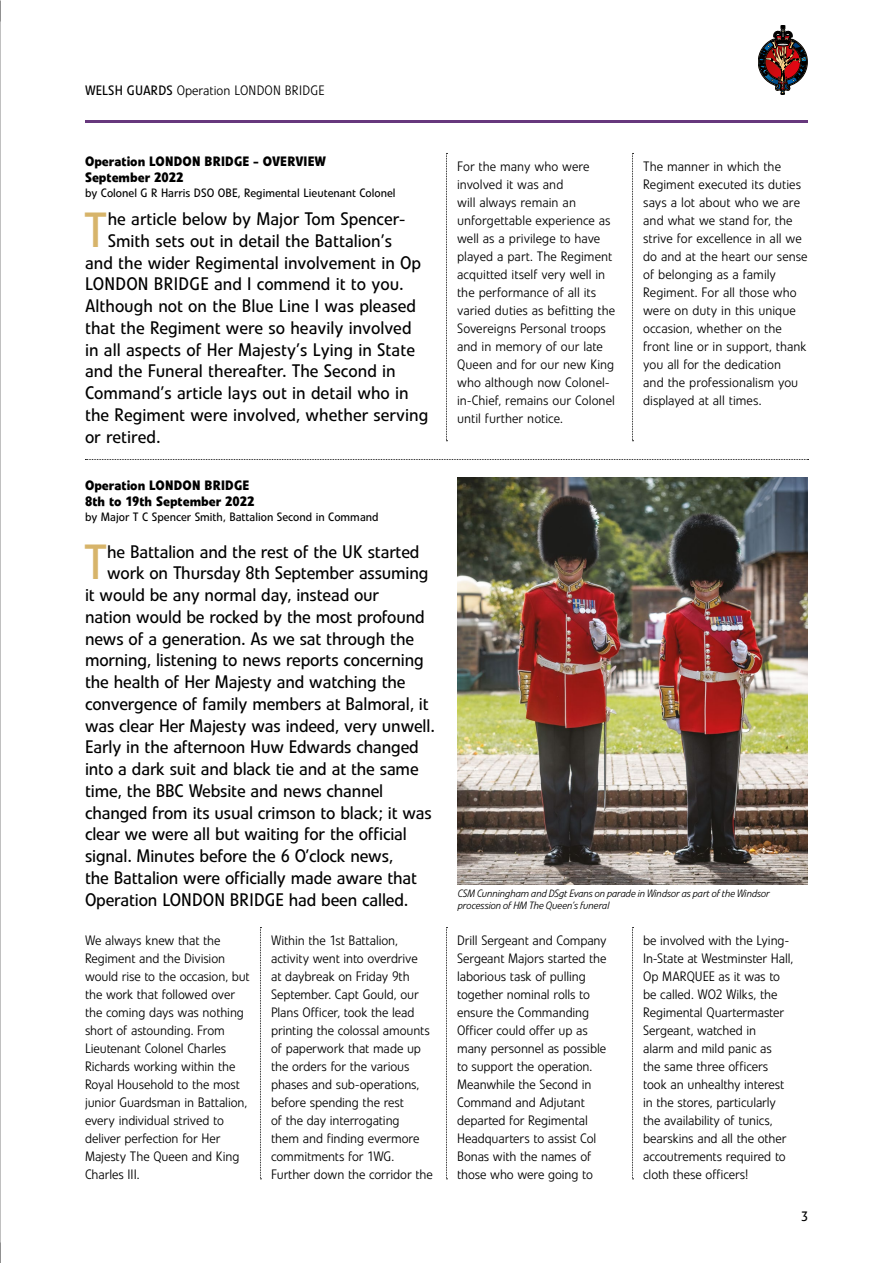
<style>
.page{position:relative;width:893px;height:1263px;background:#fff}
.page>*{position:absolute;margin:0;border:0;box-sizing:border-box;transform-origin:0 0}
.t1{font:48.75px "Evo BQ";color:#d7b46a}
.t2{font:18px "Evo BQ";letter-spacing:-.01em;color:#000}
.t3{font:13.5px/18px "Evo BQ Light";letter-spacing:-.005em;color:#000}
.t4{font:700 13.5px/16.2px "Evo BQ";color:#000}
.t5{font:13.5px "Evo BQ";color:#000}
.t6{font:12px "Evo BQ";color:#000}
.t7{font:italic 300 10.5px/12px "Evo BQ";letter-spacing:-.01em;color:#000}
.s1{font-family:"Evo BQ"}
</style>
<div class="page">
<hr style="left:85px;top:120px;width:723px;height:2px;background:#67387d">
<svg style="left:758px;top:25px;width:50px;height:70px"></svg>
<svg style="left:446px;top:153px;width:1px;height:288px"></svg>
<svg style="left:446px;top:927px;width:1px;height:252px"></svg>
<svg style="left:260px;top:927px;width:1px;height:252px"></svg>
<svg style="left:85px;top:459px;width:724px;height:1px"></svg>
<svg style="left:632px;top:153px;width:1px;height:288px"></svg>
<svg style="left:632px;top:927px;width:1px;height:252px"></svg>
<img style="left:457px;top:477px;width:351px;height:408px">
<p class="t3" style="left:85px;top:82px;width:241px"><span class="s1">WELSH GUARDS</span> Operation LONDON BRIDGE</p>
<p class="t4" style="left:85px;top:153px;width:243px">Operation LONDON BRIDGE - OVERVIEW<br>September 2022</p>
<p class="t6" style="left:85px;top:185px;width:312px">by Colonel G R Harris DSO OBE, Regimental Lieutenant Colonel</p>
<h1 class="t1" style="left:84px;top:201px;width:25px">T</h1>
<h2 class="t2" style="left:108px;top:208px;width:299px">he article below by Major Tom Spencer-</h2>
<h2 class="t2" style="left:108px;top:230px;width:286px">Smith sets out in detail the Battalion’s</h2>
<h2 class="t2" style="left:85px;top:252px;width:338px">and the wider Regimental involvement in Op</h2>
<h2 class="t2" style="left:85px;top:273px;width:320px">LONDON BRIDGE and I commend it to you.</h2>
<h2 class="t2" style="left:85px;top:295px;width:332px">Although not on the Blue Line I was pleased</h2>
<h2 class="t2" style="left:85px;top:317px;width:328px">that the Regiment were so heavily involved</h2>
<h2 class="t2" style="left:85px;top:339px;width:332px">in all aspects of Her Majesty’s Lying in State</h2>
<h2 class="t2" style="left:85px;top:360px;width:312px">and the Funeral thereafter. The Second in</h2>
<h2 class="t2" style="left:85px;top:382px;width:325px">Command’s article lays out in detail who in</h2>
<h2 class="t2" style="left:85px;top:404px;width:345px">the Regiment were involved, whether serving</h2>
<h2 class="t2" style="left:85px;top:426px;width:77px">or retired.</h2>
<p class="t4" style="left:85px;top:477px;width:171px">Operation LONDON BRIDGE<br>8th to 19th September 2022</p>
<p class="t6" style="left:85px;top:509px;width:295px">by Major T C Spencer Smith, Battalion Second in Command</p>
<h1 class="t1" style="left:84px;top:534px;width:25px">T</h1>
<h2 class="t2" style="left:107px;top:541px;width:314px">he Battalion and the rest of the UK started</h2>
<h2 class="t2" style="left:107px;top:562px;width:323px">work on Thursday 8th September assuming</h2>
<h2 class="t2" style="left:85px;top:584px;width:296px">it would be any normal day, instead our</h2>
<h2 class="t2" style="left:85px;top:606px;width:341px">nation would be rocked by the most profound</h2>
<h2 class="t2" style="left:85px;top:628px;width:331px">news of a generation. As we sat through the</h2>
<h2 class="t2" style="left:85px;top:649px;width:340px">morning, listening to news reports concerning</h2>
<h2 class="t2" style="left:85px;top:671px;width:322px">the health of Her Majesty and watching the</h2>
<h2 class="t2" style="left:85px;top:693px;width:345px">convergence of family members at Balmoral, it</h2>
<h2 class="t2" style="left:85px;top:715px;width:351px">was clear Her Majesty was indeed, very unwell.</h2>
<h2 class="t2" style="left:85px;top:736px;width:335px">Early in the afternoon Huw Edwards changed</h2>
<h2 class="t2" style="left:85px;top:758px;width:335px">into a dark suit and black tie and at the same</h2>
<h2 class="t2" style="left:85px;top:780px;width:300px">time, the BBC Website and news channel</h2>
<h2 class="t2" style="left:85px;top:802px;width:348px">changed from its usual crimson to black; it was</h2>
<h2 class="t2" style="left:85px;top:823px;width:323px">clear we were all but waiting for the official</h2>
<h2 class="t2" style="left:85px;top:845px;width:310px">signal. Minutes before the 6 O’clock news,</h2>
<h2 class="t2" style="left:85px;top:867px;width:333px">the Battalion were officially made aware that</h2>
<h2 class="t2" style="left:85px;top:889px;width:325px">Operation LONDON BRIDGE had been called.</h2>
<p class="t3" style="left:457px;top:158px;width:160px">For the many who were involved it was and<br>will always remain an unforgettable experience as well as a privilege to have played a part. The Regiment acquitted itself very well in the performance of all its varied duties as befitting the<br>Sovereigns Personal troops and in memory of our late<br>Queen and for our new King who although now Colonel&shy;in-Chief, remains our Colonel until further notice.</p>
<p class="t3" style="left:643px;top:157px;width:166px">The manner in which the<br>Regiment executed its duties says a lot about who we are and what we stand for, the strive for excellence in all we do and at the heart our sense of belonging as a family<br>Regiment. For all those who were on duty in this unique occasion, whether on the front line or in support, thank you all for the dedication<br>and the professionalism you displayed at all times.</p>
<p class="t7" style="left:457px;top:887px;width:314px">CSM Cunningham and DSgt Evans on parade in Windsor as part of the Windsor procession of HM The Queen’s funeral</p>
<p class="t3" style="left:85px;top:931px;width:166px">We always knew that the<br>Regiment and the Division would rise to the occasion, but the work that followed over the coming days was nothing short of astounding. From<br>Lieutenant Colonel Charles<br>Richards working within the<br>Royal Household to the most junior Guardsman in Battalion, every individual strived to deliver perfection for Her<br>Majesty The Queen and King<br>Charles III.</p>
<p class="t3" style="left:271px;top:931px;width:163px">Within the 1st Battalion, activity went into overdrive<br>at daybreak on Friday 9th<br>September. Capt Gould, our<br>Plans Officer, took the lead printing the colossal amounts of paperwork that made up the orders for the various phases and sub-operations, before spending the rest<br>of the day interrogating<br>them and finding evermore commitments for 1WG.<br>Further down the corridor the</p>
<p class="t3" style="left:457px;top:931px;width:151px">Drill Sergeant and Company<br>Sergeant Majors started the laborious task of pulling together nominal rolls to ensure the Commanding<br>Officer could offer up as many personnel as possible to support the operation.<br>Meanwhile the Second in<br>Command and Adjutant departed for Regimental<br>Headquarters to assist Col<br>Bonas with the names of those who were going to</p>
<p class="t3" style="left:643px;top:931px;width:152px">be involved with the Lying-<br>In-State at Westminster Hall,<br>Op MARQUEE as it was to be called. WO2 Wilks, the<br>Regimental Quartermaster<br>Sergeant, watched in<br>alarm and mild panic as<br>the same three officers took an unhealthy interest in the stores, particularly the availability of tunics, bearskins and all the other accoutrements required to cloth these officers!</p>
<p class="t5" style="left:801px;top:1208px;width:8px">3</p>
</div>
